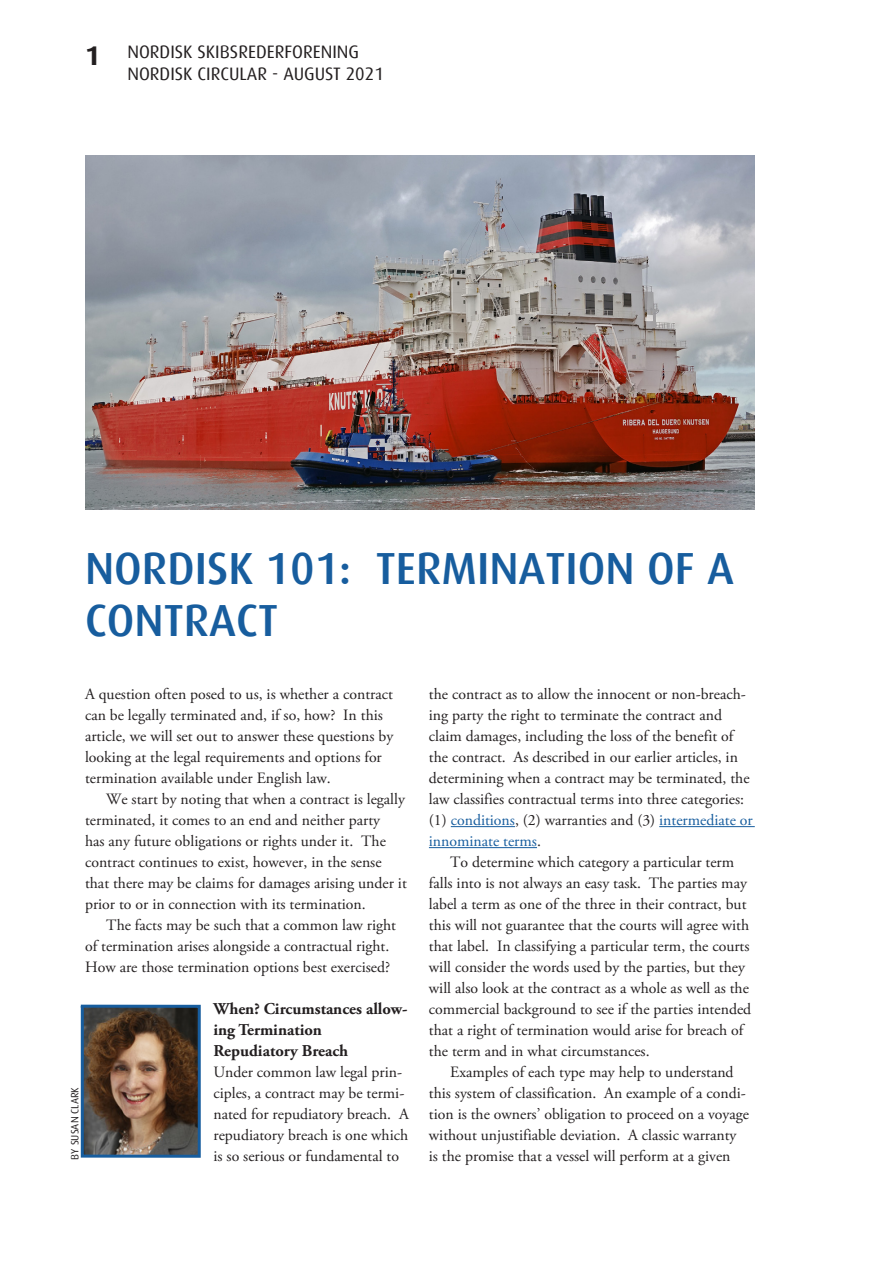
<style>
.page{position:relative;width:893px;height:1263px;background:#fff}
.page>*{position:absolute;margin:0;border:0;box-sizing:border-box;transform-origin:0 0}
.Nordisk_heading{font:500 45px/52.5px "Dax";color:#175d9e}
.t1{font:700 27px "Dax";color:#231f20}
.t2{font:18px "Dax";color:#231f20}
.Nordisk_mellomtittel{font:700 16.5px/21px "Adobe Garamond Pro";color:#231f20}
.Nordisk_brødtekst_in{font:15.75px/21px "Adobe Garamond Pro";color:#231f20}
.Nordisk_brødtekst_u{font:15.75px/21px "Adobe Garamond Pro";color:#231f20}
.t3{font:10.5px "Dax";color:#231f20}
.s1{color:#175d9e}
</style>
<div class="page">
<img style="left:85px;top:155px;width:670px;height:355px">
<hr style="left:451px;top:826px;width:64px;height:1px;background:#175d9e">
<hr style="left:659px;top:826px;width:96px;height:1px;background:#175d9e">
<hr style="left:429px;top:847px;width:108px;height:1px;background:#175d9e">
<img style="left:80px;top:1004px;width:121px;height:154px">
<p class="t1" style="left:85px;top:40px;width:17px">1</p>
<p class="t2" style="left:127px;top:42px;width:233px">NORDISK SKIBSREDERFORENING</p>
<p class="t2" style="left:127px;top:64px;width:258px">NORDISK CIRCULAR - AUGUST 2021</p>
<p class="Nordisk_heading" style="left:85px;top:542px;width:650px">NORDISK 101: TERMINATION OF A<br>CONTRACT</p>
<p class="Nordisk_brødtekst_u" style="left:85px;top:684px;width:310px">A question often posed to us, is whether a contract can be legally terminated and, if so, how? In this article, we will set out to answer these questions by looking at the legal requirements and options for termination available under English law.</p>
<p class="Nordisk_brødtekst_in" style="left:85px;top:789px;width:323px;text-indent:21px">We start by noting that when a contract is legally terminated, it comes to an end and neither party<br>has any future obligations or rights under it. The contract continues to exist, however, in the sense that there may be claims for damages arising under it prior to or in connection with its termination.</p>
<p class="Nordisk_brødtekst_in" style="left:85px;top:915px;width:312px;text-indent:21px">The facts may be such that a common law right of termination arises alongside a contractual right.<br>How are those termination options best exercised?</p>
<p class="Nordisk_mellomtittel" style="left:213px;top:999px;width:195px">When? Circumstances allow&shy;ing Termination</p>
<p class="Nordisk_mellomtittel" style="left:213px;top:1041px;width:136px">Repudiatory Breach</p>
<p class="Nordisk_brødtekst_u" style="left:213px;top:1062px;width:197px">Under common law legal prin&shy;ciples, a contract may be termi&shy;nated for repudiatory breach. A repudiatory breach is one which is so serious or fundamental to</p>
<p class="t3" style="left:69px;top:1159px;width:74px;rotate:-90deg">BY SUSAN CLARK</p>
<p class="Nordisk_brødtekst_u" style="left:429px;top:684px;width:325px">the contract as to allow the innocent or non-breach&shy;ing party the right to terminate the contract and claim damages, including the loss of the benefit of the contract. As described in our earlier articles, in determining when a contract may be terminated, the law classifies contractual terms into three categories: (1) <span class="s1">conditions</span>, (2) warranties and (3) <span class="s1">intermediate or innominate terms</span>.</p>
<p class="Nordisk_brødtekst_in" style="left:429px;top:852px;width:324px;text-indent:21px">To determine which category a particular term falls into is not always an easy task. The parties may label a term as one of the three in their contract, but this will not guarantee that the courts will agree with that label. In classifying a particular term, the courts will consider the words used by the parties, but they will also look at the contract as a whole as well as the commercial background to see if the parties intended that a right of termination would arise for breach of the term and in what circumstances.</p>
<p class="Nordisk_brødtekst_in" style="left:429px;top:1062px;width:322px;text-indent:21px">Examples of each type may help to understand this system of classification. An example of a condi&shy;tion is the owners’ obligation to proceed on a voyage without unjustifiable deviation. A classic warranty</p>
<p class="Nordisk_brødtekst_in" style="left:429px;top:1146px;width:303px">is the promise that a vessel will perform at a given</p>
</div>
